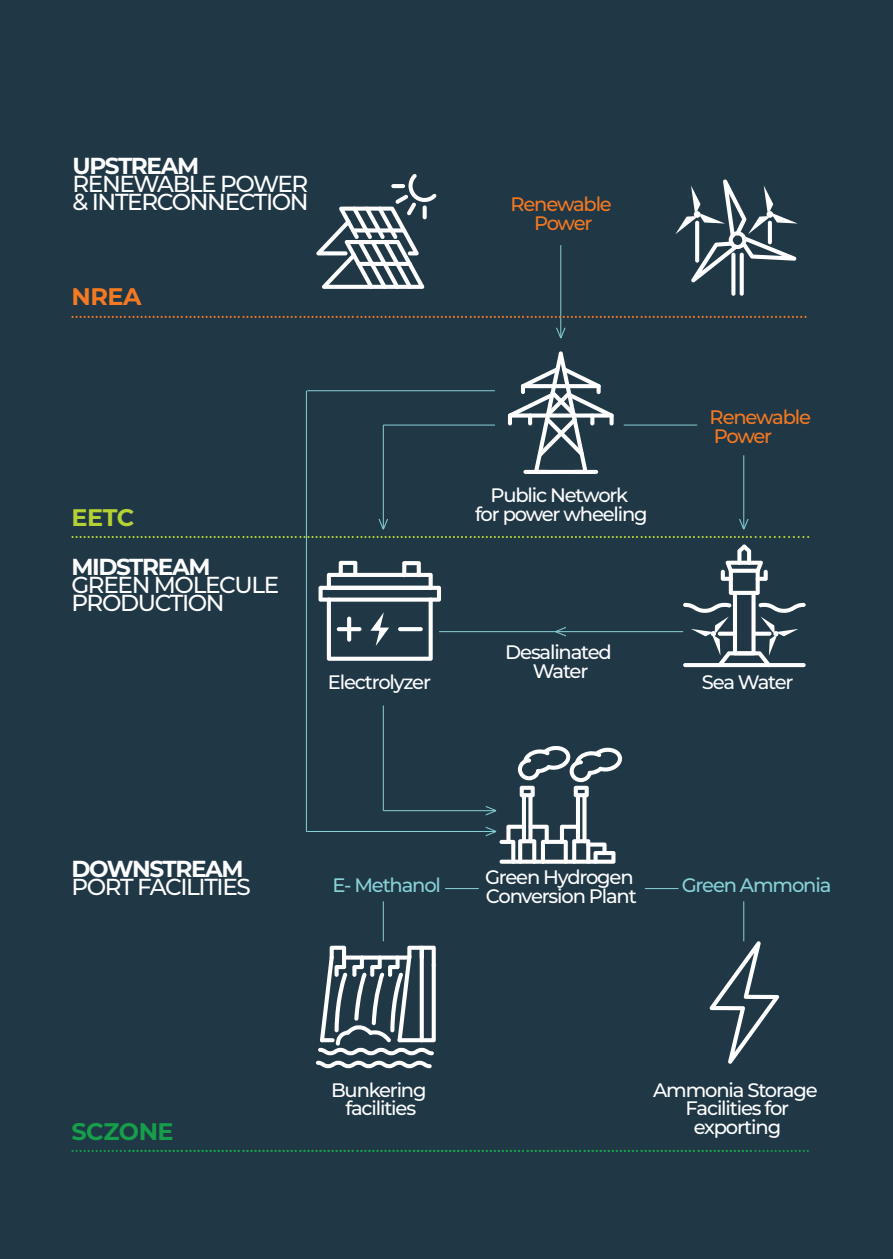
<style>
.page{position:relative;width:893px;height:1259px;background:#203746}
.page>*{position:absolute;margin:0;border:0;box-sizing:border-box;transform-origin:0 0}
.t1{font:700 24px "Montserrat";letter-spacing:-.02em;color:#169e4b}
.t2{font:700 24px "Montserrat";color:#f47921}
.t3{font:700 24px "Montserrat";color:#b4d234}
.t4{font:500 23.1px/18px "Montserrat";letter-spacing:-.06em;color:#fff}
.t5{font:700 23.1px "Montserrat";letter-spacing:-.06em;color:#fff}
.t6{font:500 19.5px/18.6px "Montserrat";letter-spacing:-.06em;color:#fff;text-align:center}
.t7{font:500 19.5px/18.6px "Montserrat";letter-spacing:-.06em;color:#f47921}
.t8{font:500 19.5px "Montserrat";letter-spacing:-.06em;color:#87d2d7}
</style>
<div class="page">
<svg style="left:316px;top:174px;width:121px;height:115px"></svg>
<svg style="left:423px;top:205px;width:4px;height:14px"></svg>
<svg style="left:709px;top:941px;width:70px;height:122px"></svg>
<svg style="left:731px;top:253px;width:4px;height:43px"></svg>
<svg style="left:740px;top:253px;width:4px;height:43px"></svg>
<svg style="left:675px;top:179px;width:123px;height:103px"></svg>
<svg style="left:768px;top:221px;width:4px;height:23px"></svg>
<svg style="left:319px;top:561px;width:122px;height:100px"></svg>
<svg style="left:508px;top:351px;width:106px;height:123px"></svg>
<hr style="left:523px;top:470px;width:26px;height:4px;background:#fff;border-radius:2px">
<hr style="left:573px;top:470px;width:25px;height:4px;background:#fff;border-radius:2px">
<svg style="left:590px;top:413px;width:4px;height:12px"></svg>
<svg style="left:528px;top:793px;width:4px;height:50px"></svg>
<hr style="left:522px;top:793px;width:4px;height:50px;background:#fff;border-radius:2px">
<svg style="left:582px;top:793px;width:4px;height:50px"></svg>
<hr style="left:576px;top:793px;width:4px;height:50px;background:#fff;border-radius:2px">
<svg style="left:518px;top:746px;width:104px;height:51px"></svg>
<svg style="left:316px;top:945px;width:120px;height:123px"></svg>
<svg style="left:683px;top:544px;width:123px;height:123px"></svg>
<hr style="left:767px;top:663px;width:39px;height:4px;background:#fff;border-radius:2px">
<hr style="left:683px;top:663px;width:39px;height:4px;background:#fff;border-radius:2px">
<hr style="left:560px;top:245px;width:1px;height:93px;background:#87d2d7">
<hr style="left:624px;top:424px;width:73px;height:1px;background:#87d2d7">
<hr style="left:383px;top:424px;width:112px;height:1px;background:#87d2d7">
<hr style="left:307px;top:390px;width:188px;height:1px;background:#87d2d7">
<hr style="left:307px;top:831px;width:188px;height:1px;background:#87d2d7">
<hr style="left:439px;top:631px;width:244px;height:1px;background:#87d2d7">
<hr style="left:743px;top:455px;width:1px;height:74px;background:#87d2d7">
<hr style="left:383px;top:425px;width:1px;height:104px;background:#87d2d7">
<hr style="left:383px;top:901px;width:1px;height:40px;background:#87d2d7">
<hr style="left:743px;top:901px;width:1px;height:40px;background:#87d2d7">
<hr style="left:383px;top:705px;width:1px;height:105px;background:#87d2d7">
<hr style="left:306px;top:391px;width:1px;height:441px;background:#87d2d7">
<svg style="left:556px;top:627px;width:10px;height:9px"></svg>
<svg style="left:378px;top:519px;width:10px;height:10px"></svg>
<svg style="left:556px;top:328px;width:10px;height:10px"></svg>
<svg style="left:739px;top:519px;width:10px;height:10px"></svg>
<hr style="left:383px;top:810px;width:112px;height:1px;background:#87d2d7">
<hr style="left:445px;top:888px;width:34px;height:1px;background:#87d2d7">
<hr style="left:645px;top:888px;width:33px;height:1px;background:#87d2d7">
<svg style="left:486px;top:824px;width:129px;height:39px"></svg>
<svg style="left:486px;top:806px;width:10px;height:9px"></svg>
<svg style="left:71px;top:316px;width:735px;height:2px"></svg>
<svg style="left:71px;top:536px;width:738px;height:2px"></svg>
<svg style="left:71px;top:1149px;width:738px;height:3px"></svg>
<p class="t5" style="left:72px;top:149px;width:128px">UPSTREAM</p>
<p class="t4" style="left:72px;top:174px;width:238px">RENEWABLE POWER &amp; INTERCONNECTION</p>
<p class="t2" style="left:71px;top:279px;width:72px">NREA</p>
<p class="t7" style="left:510px;top:194px;width:103px;text-align:center">Renewable<br>Power</p>
<p class="t3" style="left:71px;top:500px;width:64px">EETC</p>
<p class="t5" style="left:71px;top:550px;width:140px">MIDSTREAM</p>
<p class="t4" style="left:71px;top:575px;width:209px">GREEN MOLECULE<br>PRODUCTION</p>
<p class="t6" style="left:475px;top:485px;width:174px">Public Network<br>for power wheeling</p>
<p class="t7" style="left:710px;top:407px;width:103px">Renewable<br>Power</p>
<p class="t6" style="left:505px;top:642px;width:108px">Desalinated<br>Water</p>
<p class="t6" style="left:328px;top:671px;width:105px">Electrolyzer</p>
<p class="t6" style="left:702px;top:671px;width:93px">Sea Water</p>
<p class="t5" style="left:71px;top:852px;width:174px">DOWNSTREAM</p>
<p class="t4" style="left:71px;top:877px;width:181px">PORT FACILITIES</p>
<p class="t6" style="left:485px;top:867px;width:153px;text-align:left">Green Hydrogen<br>Conversion Plant</p>
<p class="t8" style="left:333px;top:872px;width:110px">E- Methanol</p>
<p class="t8" style="left:682px;top:872px;width:151px">Green Ammonia</p>
<p class="t1" style="left:71px;top:1114px;width:104px">SCZONE</p>
<p class="t6" style="left:331px;top:1079px;width:97px">Bunkering facilities</p>
<p class="t6" style="left:653px;top:1079px;width:166px">Ammonia Storage<br>Facilities for exporting</p>
</div>
